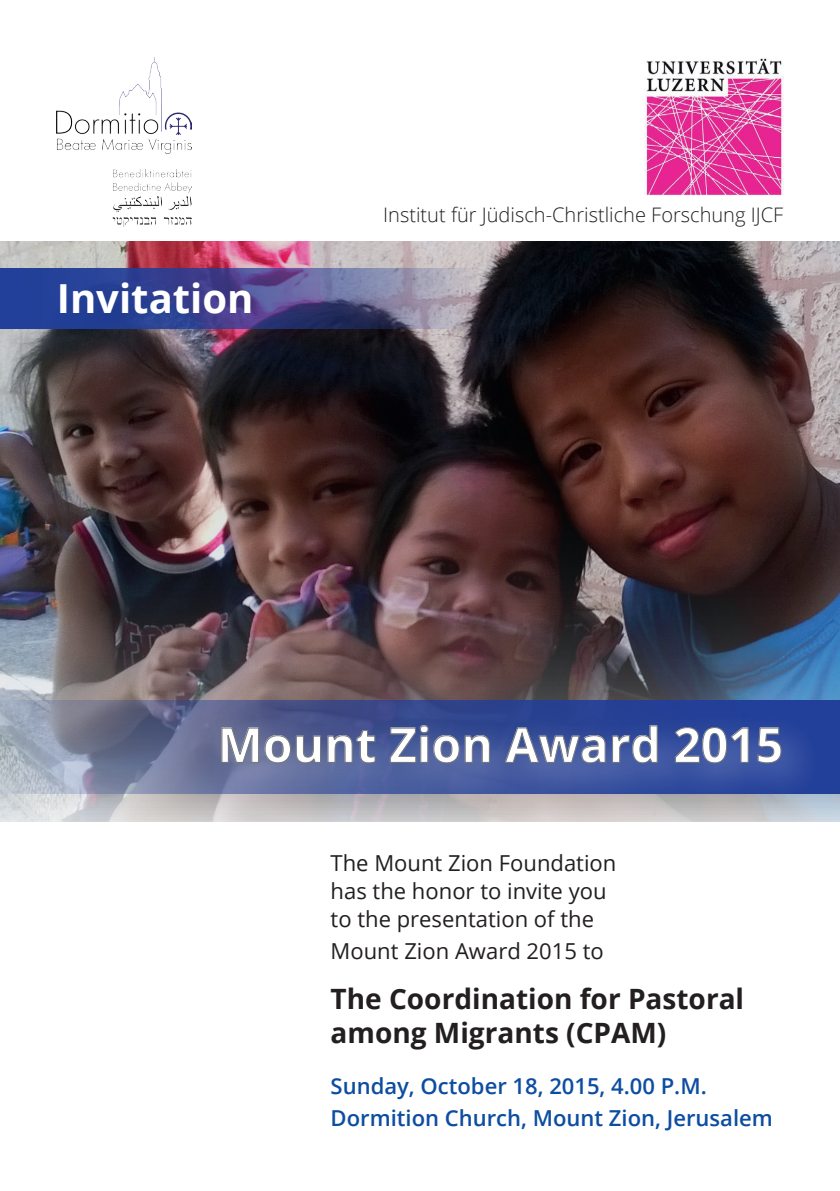
<style>
.page{position:relative;width:840px;height:1191px;background:#fff}
.page>*{position:absolute;margin:0;border:0;box-sizing:border-box;transform-origin:0 0}
.t1{font:700 48px "Open Sans";color:#fff}
.t2{font:700 40px "Open Sans";color:#fff}
.t3{font:700 28px/33.6px "Open Sans";color:#231f20}
.t4{font:22px/28px "Open Sans";color:#231f20}
.t5{font:600 22px/32px "Open Sans";color:#0d4da1}
.t6{font:300 20px "Open Sans";color:#231f20}
</style>
<div class="page">
<img style="left:0;top:242px;width:839px;height:579px">
<img style="left:644px;top:58px;width:138px;height:138px">
<svg style="left:0;top:268px;width:476px;height:61px;background:#4d5594"></svg>
<svg style="left:0;top:700px;width:839px;height:93px;background:#69749c"></svg>
<img style="left:57px;top:57px;width:134px;height:170px">
<div style="left:204px;top:710px;width:620px;height:97px;background:#fff;opacity:.4"></div>
<svg style="left:221px;top:727px;width:100px;height:36px;background:#646c92"></svg>
<svg style="left:327px;top:730px;width:48px;height:33px;background:#556292"></svg>
<svg style="left:389px;top:725px;width:100px;height:38px;background:#495b94"></svg>
<svg style="left:504px;top:727px;width:101px;height:36px;background:#445796"></svg>
<svg style="left:611px;top:725px;width:46px;height:38px;background:#3e5498"></svg>
<svg style="left:674px;top:727px;width:74px;height:36px;background:#41579b"></svg>
<svg style="left:757px;top:727px;width:24px;height:36px"></svg>
<h2 class="t2" style="left:57px;top:270px;width:198px">Invitation</h2>
<p class="t6" style="left:383px;top:201px;width:401px">Institut für Jüdisch-Christliche Forschung IJCF</p>
<h1 class="t1" style="left:217px;top:711px;width:567px">Mount Zion Award 2015</h1>
<p class="t4" style="left:330px;top:848px;width:287px">The Mount Zion Foundation has the honor to invite you to the presentation of the</p>
<p class="t4" style="left:330px;top:936px;width:274px">Mount Zion Award 2015 to</p>
<p class="t3" style="left:330px;top:981px;width:415px">The Coordination for Pastoral among Migrants (CPAM)</p>
<p class="t5" style="left:330px;top:1069px;width:443px">Sunday, October 18, 2015, 4.00 P.M.<br>Dormition Church, Mount Zion, Jerusalem</p>
</div>
